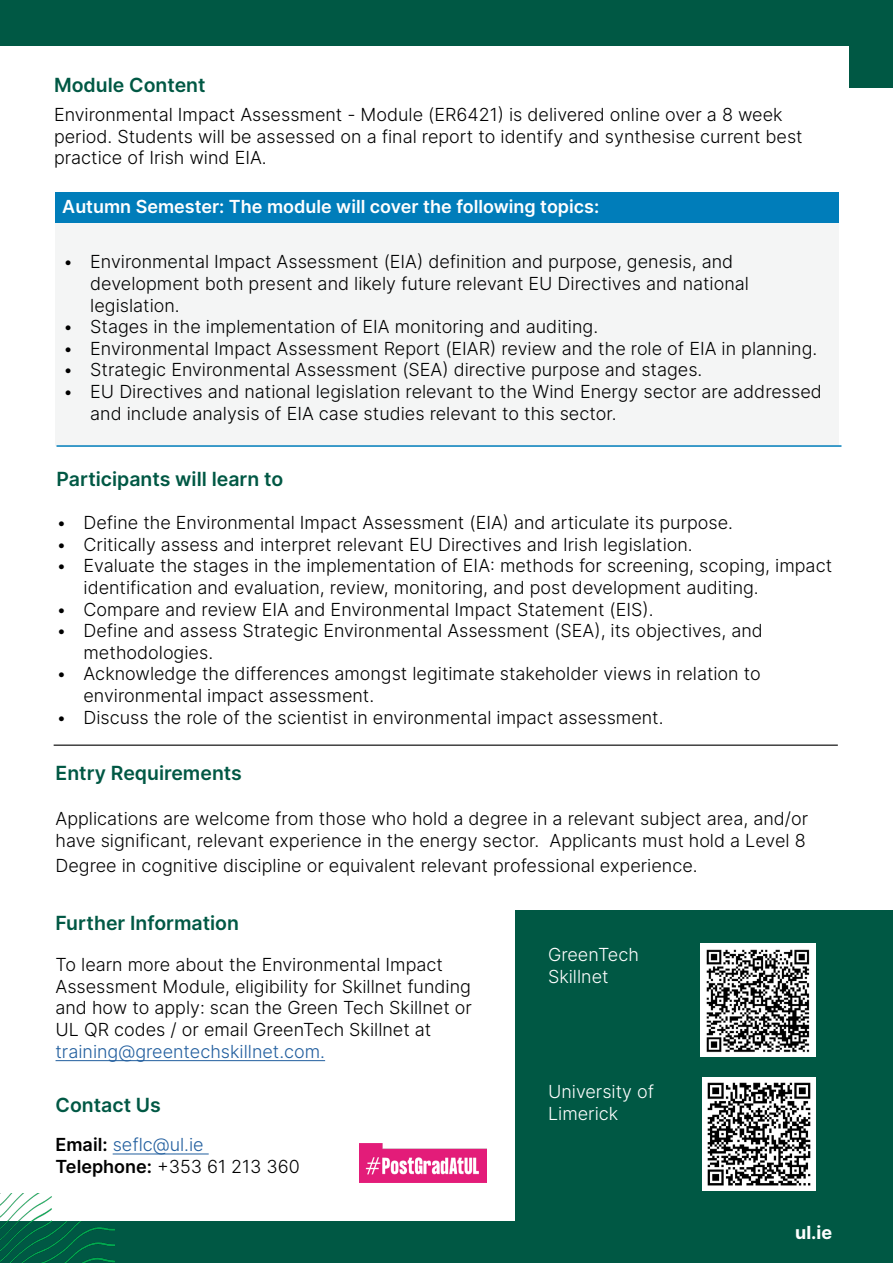
<style>
.page{position:relative;width:893px;height:1263px;background:#fff}
.page>*{position:absolute;margin:0;border:0;box-sizing:border-box;transform-origin:0 0}
.t1{font:600 19.5px "Inter";color:#005844}
.t2{font:18px/21.6px "Inter Light BETA";color:#000}
.t3{font:600 18px "Inter";color:#fff}
.t4{font:600 18px/22.5px "Inter";color:#000}
.t5{font:18px/21.6px "Inter Light BETA";color:#fff}
.t6{font:18px "Inter Light BETA";color:#215e9e}
.t7{font:700 18px "Inter";color:#fff}
.s1{font-family:"Inter Light BETA";font-weight:400;color:#215e9e}
.s2{font-family:"Inter Light BETA";font-weight:400}
</style>
<div class="page">
<div style="left:56px;top:220px;width:783px;height:225px;background:#f4f5f5"></div>
<div style="left:56px;top:193px;width:783px;height:30px;background:#007dba"></div>
<div style="left:0;top:1221px;width:586px;height:41px;background:#005844"></div>
<div style="left:516px;top:911px;width:377px;height:352px;background:#005844"></div>
<img style="left:701px;top:944px;width:115px;height:112px">
<img style="left:703px;top:1077px;width:113px;height:113px">
<img style="left:359px;top:1143px;width:128px;height:39px">
<img style="left:0;top:1194px;width:114px;height:69px">
<hr style="left:56px;top:1060px;width:269px;height:1px;background:#215e9e">
<hr style="left:113px;top:1153px;width:96px;height:1px;background:#215e9e">
<div style="left:0;top:0;width:893px;height:45px;background:#005844"></div>
<div style="left:850px;top:30px;width:43px;height:57px;background:#005844"></div>
<hr style="left:57px;top:445px;width:784px;height:2px;background:#007dba">
<hr style="left:54px;top:745px;width:784px;height:1px;background:#000">
<p class="t1" style="left:54px;top:71px;width:153px">Module Content</p>
<p class="t2" style="left:54px;top:104px;width:750px">Environmental Impact Assessment - Module (ER6421) is delivered online over a 8 week period. Students will be assessed on a final report to identify and synthesise current best practice of Irish wind EIA.</p>
<p class="t3" style="left:62px;top:194px;width:539px">Autumn Semester: The module will cover the following topics:</p>
<p class="t2" style="left:90px;top:251px;width:660px;text-indent:-27px">• Environmental Impact Assessment (EIA) definition and purpose, genesis, and development both present and likely future relevant EU Directives and national legislation.</p>
<p class="t2" style="left:63px;top:316px;width:536px">• Stages in the implementation of EIA monitoring and auditing.</p>
<p class="t2" style="left:63px;top:337px;width:755px">• Environmental Impact Assessment Report (EIAR) review and the role of EIA in planning.</p>
<p class="t2" style="left:63px;top:359px;width:641px">• Strategic Environmental Assessment (SEA) directive purpose and stages.</p>
<p class="t2" style="left:90px;top:380px;width:733px;text-indent:-27px">• EU Directives and national legislation relevant to the Wind Energy sector are addressed and include analysis of EIA case studies relevant to this sector.</p>
<p class="t1" style="left:57px;top:465px;width:228px">Participants will learn to</p>
<p class="t2" style="left:57px;top:512px;width:678px">• Define the Environmental Impact Assessment (EIA) and articulate its purpose.</p>
<p class="t2" style="left:57px;top:533px;width:638px">• Critically assess and interpret relevant EU Directives and Irish legislation.</p>
<p class="t2" style="left:84px;top:555px;width:750px;text-indent:-27px">• Evaluate the stages in the implementation of EIA: methods for screening, scoping, impact identification and evaluation, review, monitoring, and post development auditing.</p>
<p class="t2" style="left:57px;top:598px;width:598px">• Compare and review EIA and Environmental Impact Statement (EIS).</p>
<p class="t2" style="left:84px;top:620px;width:681px;text-indent:-27px">• Define and assess Strategic Environmental Assessment (SEA), its objectives, and methodologies.</p>
<p class="t2" style="left:84px;top:663px;width:679px;text-indent:-27px">• Acknowledge the differences amongst legitimate stakeholder views in relation to environmental impact assessment.</p>
<p class="t2" style="left:57px;top:706px;width:608px">• Discuss the role of the scientist in environmental impact assessment.</p>
<p class="t1" style="left:56px;top:759px;width:188px">Entry Requirements</p>
<p class="t2" style="left:56px;top:808px;width:754px">Applications are welcome from those who hold a degree in a relevant subject area, and/or have significant, relevant experience in the energy sector. Applicants must hold a Level 8</p>
<p class="t2" style="left:56px;top:855px;width:644px">Degree in cognitive discipline or equivalent relevant professional experience.</p>
<p class="t1" style="left:56px;top:908px;width:185px">Further Information</p>
<p class="t2" style="left:56px;top:954px;width:418px">To learn more about the Environmental Impact Assessment Module, eligibility for Skillnet funding and how to apply: scan the Green Tech Skillnet or UL QR codes / or email GreenTech Skillnet at</p>
<p class="t6" style="left:56px;top:1038px;width:271px">training@greentechskillnet.com.</p>
<p class="t5" style="left:548px;top:943px;width:92px">GreenTech<br>Skillnet</p>
<p class="t1" style="left:56px;top:1091px;width:107px">Contact Us</p>
<p class="t4" style="left:56px;top:1133px;width:246px">Email: <span class="s1">seflc@ul.ie<br></span>Telephone: <span class="s2">+353 61 213 360</span></p>
<p class="t5" style="left:548px;top:1081px;width:108px">University of<br>Limerick</p>
<p class="t7" style="left:795px;top:1219px;width:39px">ul.ie</p>
</div>
